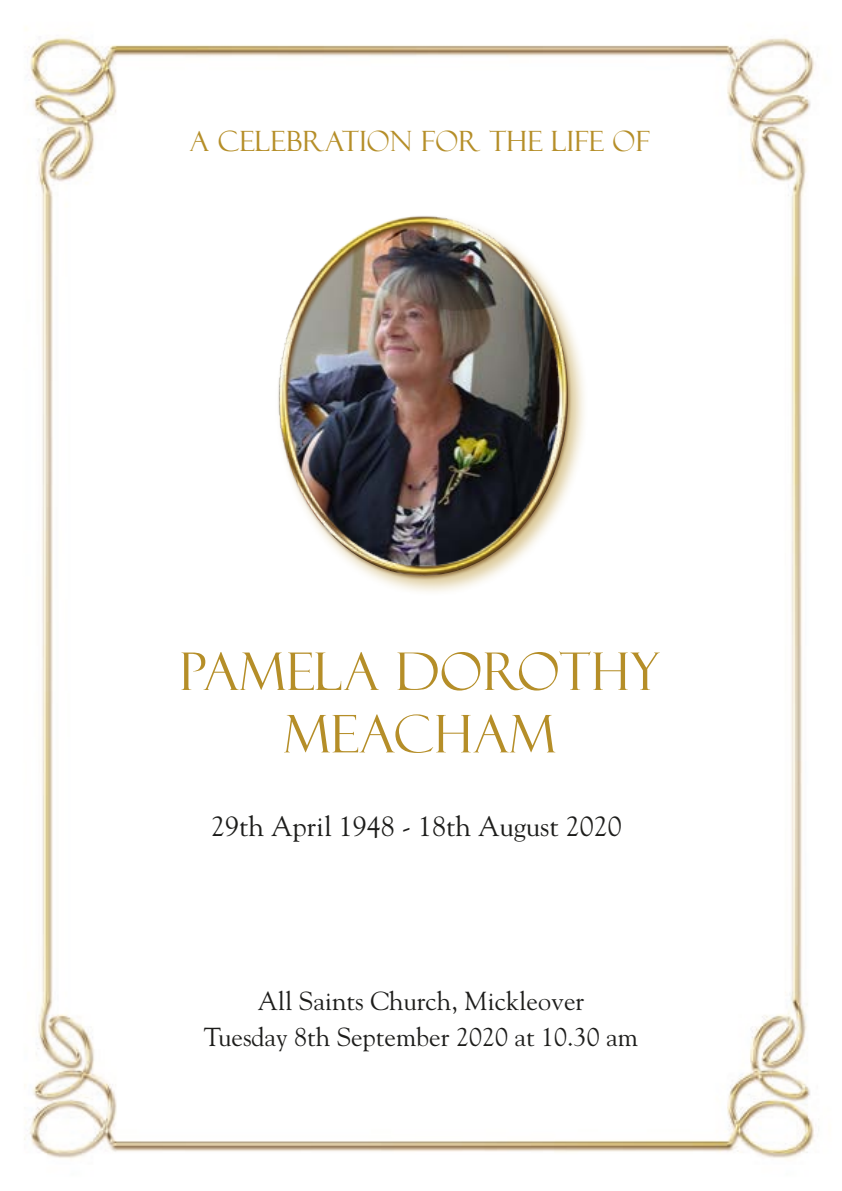
<style>
.page{position:relative;width:842px;height:1191px;background:#fff}
.page>*{position:absolute;margin:0;border:0;box-sizing:border-box;transform-origin:0 0}
.t1{font:52px/62.4px "Felix Titling";letter-spacing:.01em;color:#b58e28;text-align:center}
.t2{font:28px "Goudy";color:#1d1d1b}
.t3{font:28px "Felix Titling";letter-spacing:.01em;color:#b58e28}
.t4{font:26px/36px "Goudy";color:#1d1d1b;text-align:center}
</style>
<div class="page">
<img style="left:24px;top:28px;width:791px;height:1131px">
<div style="left:275px;top:214px;width:314px;height:383px;background:#b58e28;opacity:.5"></div>
<img style="left:272px;top:209px;width:303px;height:373px">
<p class="t3" style="left:190px;top:125px;width:461px">A CELEBRATION FOR THE LIFE OF</p>
<h1 class="t1" style="left:179px;top:641px;width:482px">PAMELA DOROTHY<br>MEACHAM</h1>
<p class="t2" style="left:211px;top:809px;width:412px">29th April 1948 - 18th August 2020</p>
<p class="t4" style="left:204px;top:982px;width:435px">All Saints Church, Mickleover<br>Tuesday 8th September 2020 at 10.30 am</p>
</div>
